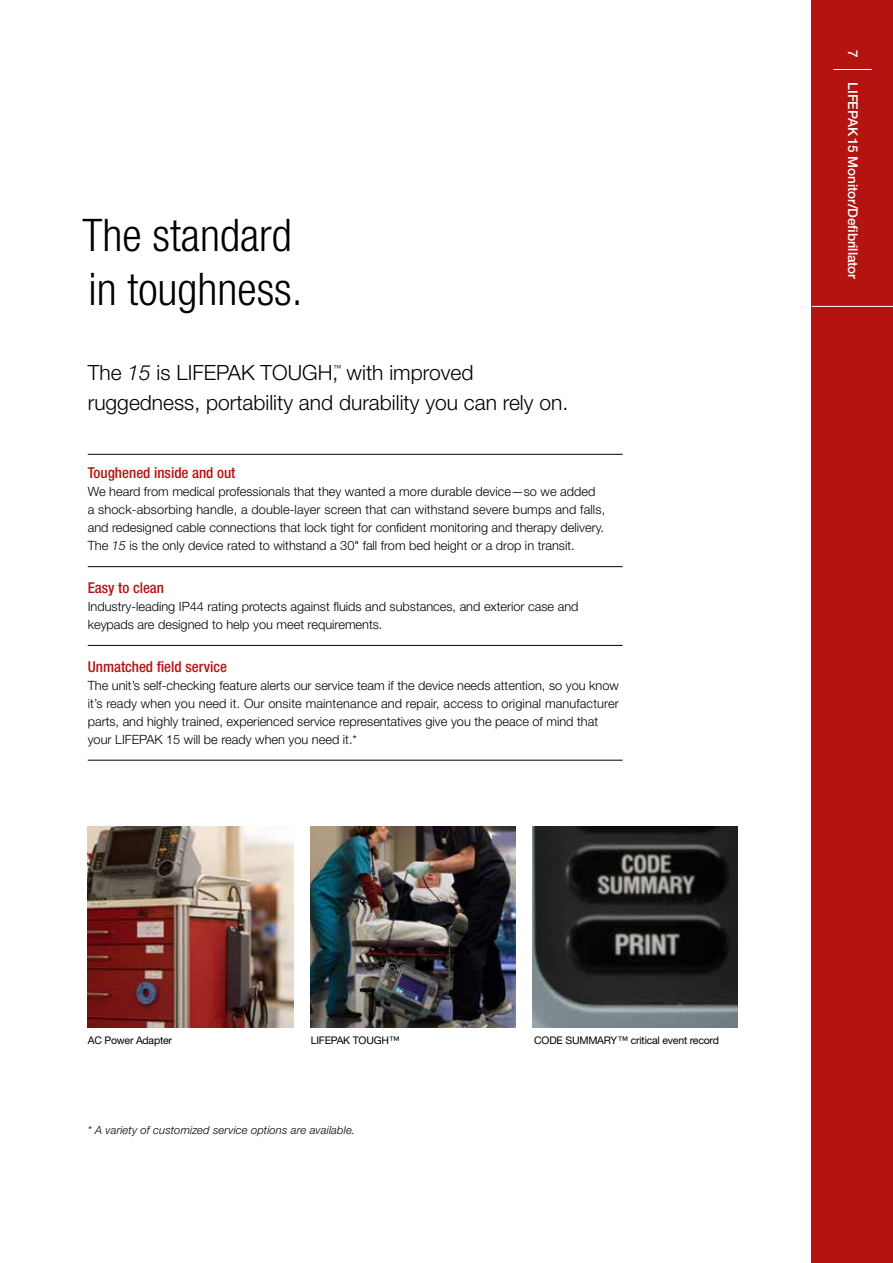
<style>
.page{position:relative;width:893px;height:1263px;background:#fff}
.page>*{position:absolute;margin:0;border:0;box-sizing:border-box;transform-origin:0 0}
.t1{font:300 condensed 45px/54px "Helvetica Neue LT Std";color:#000}
.t2{font:300 21px "Helvetica Neue LT Std";color:#000}
.t3{font:500 condensed 15px "Helvetica Neue LT Std";color:#b4140f}
.t4{font:500 13.5px "Helvetica Neue LT Std";letter-spacing:-.01em;color:#fff}
.t5{font:300 12.75px/18px "Helvetica Neue LT Std";color:#000}
.t6{font:italic 300 11.25px "Helvetica Neue LT Std";letter-spacing:.01em;color:#000}
.t7{font:10.5px "Helvetica Neue LT Std";letter-spacing:-.02em;color:#000}
.t8{font:300 8.4px "Helvetica Neue LT Std";color:#000}
.s1{font-style:italic}
</style>
<div class="page">
<div style="left:812px;top:0;width:81px;height:1263px;background:#b4140f"></div>
<hr style="left:812px;top:306px;width:81px;height:1px;background:#fff">
<hr style="left:88px;top:454px;width:535px;height:1px;background:#000">
<hr style="left:88px;top:566px;width:535px;height:1px;background:#000">
<hr style="left:88px;top:645px;width:535px;height:1px;background:#000">
<hr style="left:88px;top:760px;width:535px;height:1px;background:#000">
<img style="left:88px;top:826px;width:205px;height:201px">
<img style="left:532px;top:826px;width:206px;height:201px">
<img style="left:310px;top:826px;width:205px;height:201px">
<hr style="left:833px;top:69px;width:39px;height:1px;background:#fff">
<h1 class="t1" style="left:83px;top:208px;width:221px">The standard in toughness.</h1>
<h2 class="t2" style="left:88px;top:359px;width:387px">The <span class="s1">15</span> is LIFEPAK TOUGH, with improved</h2>
<p class="t8" style="left:333px;top:362px;width:10px">™</p>
<h2 class="t2" style="left:88px;top:389px;width:482px">ruggedness, portability and durability you can rely on.</h2>
<p class="t3" style="left:88px;top:464px;width:149px">Toughened inside and out</p>
<p class="t5" style="left:88px;top:482px;width:519px">We heard from medical professionals that they wanted a more durable device—so we added<br>a shock-absorbing handle, a double-layer screen that can withstand severe bumps and falls, and redesigned cable connections that lock tight for confident monitoring and therapy delivery.<br>The <span class="s1">15</span> is the only device rated to withstand a 30" fall from bed height or a drop in transit.</p>
<p class="t3" style="left:88px;top:579px;width:78px">Easy to clean</p>
<p class="t5" style="left:88px;top:597px;width:492px">Industry-leading IP44 rating protects against fluids and substances, and exterior case and keypads are designed to help you meet requirements.</p>
<p class="t3" style="left:88px;top:657px;width:141px">Unmatched field service</p>
<p class="t5" style="left:88px;top:676px;width:533px">The unit’s self-checking feature alerts our service team if the device needs attention, so you know it’s ready when you need it. Our onsite maintenance and repair, access to original manufacturer parts, and highly trained, experienced service representatives give you the peace of mind that your LIFEPAK 15 will be ready when you need it.*</p>
<p class="t7" style="left:88px;top:1034px;width:86px">AC Power Adapter</p>
<p class="t7" style="left:311px;top:1034px;width:90px">LIFEPAK TOUGH™</p>
<p class="t7" style="left:534px;top:1034px;width:186px">CODE SUMMARY™ critical event record</p>
<p class="t6" style="left:88px;top:1123px;width:269px">* A variety of customized service options are available.</p>
<p class="t4" style="left:861px;top:50px;width:9px;rotate:90deg">7</p>
<p class="t4" style="left:861px;top:82px;width:198px;rotate:90deg">LIFEPAK 15 Monitor/Defibrillator</p>
</div>
